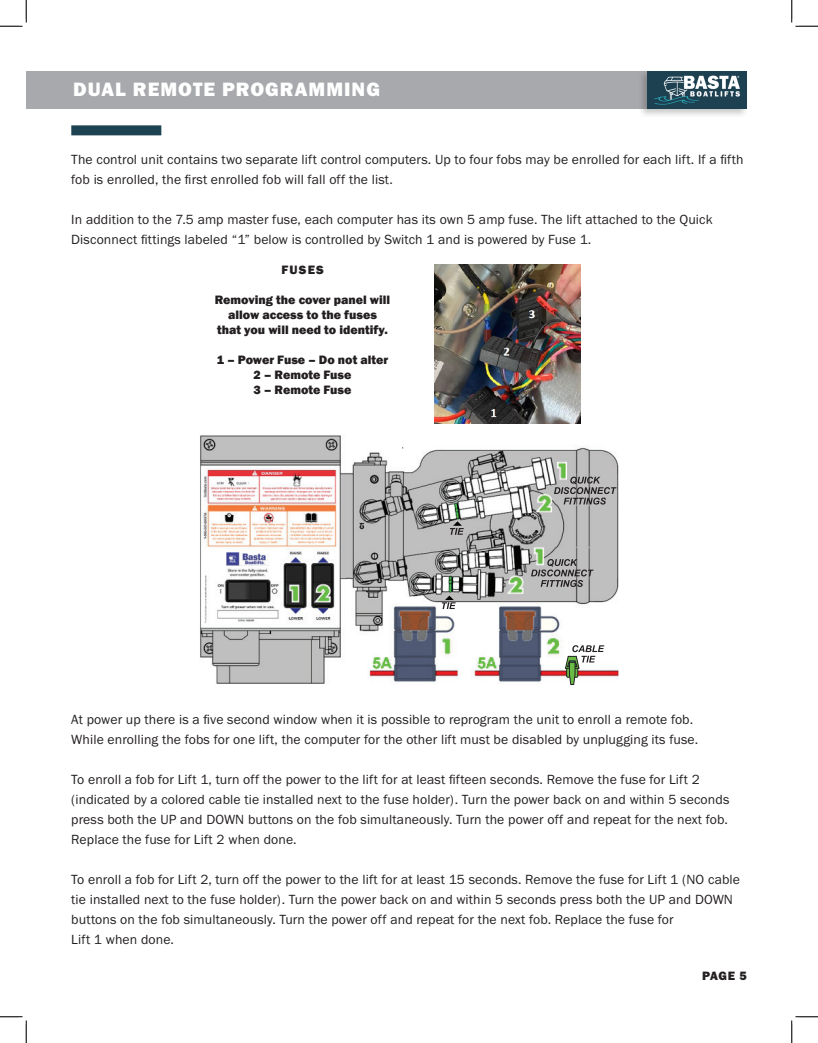
<style>
.page{position:relative;width:818px;height:1043px;background:#fff}
.page>*{position:absolute;margin:0;border:0;box-sizing:border-box;transform-origin:0 0}
.t1{font:20px "Franklin Gothic URW Hea";letter-spacing:.05em;color:#fff}
.t2{font:13.75px/20px "Franklin Gothic URW Boo";letter-spacing:.01em;color:#231f20}
.t3{font:800 12.5px "Franklin Gothic";color:#231f20}
.t4{font:12.5px "Franklin Gothic URW Hea";color:#231f20}
</style>
<div class="page">
<div style="left:26px;top:71px;width:720px;height:38px;background:#a8a9ad"></div>
<div style="left:637px;top:69px;width:111px;height:49px;background:#231f20;opacity:.25"></div>
<img style="left:647px;top:72px;width:99px;height:37px">
<div style="left:71px;top:125px;width:90px;height:10px;background:#1d4252"></div>
<img style="left:200px;top:435px;width:418px;height:249px">
<svg style="left:554px;top:476px;width:62px;height:28px;background:#969595"></svg>
<svg style="left:531px;top:559px;width:62px;height:28px;background:#959593"></svg>
<svg style="left:565px;top:645px;width:39px;height:40px"></svg>
<svg style="left:450px;top:521px;width:14px;height:14px"></svg>
<svg style="left:441px;top:595px;width:14px;height:14px"></svg>
<img style="left:434px;top:265px;width:146px;height:158px">
<svg style="left:0;top:0;width:27px;height:27px"></svg>
<svg style="left:0;top:1016px;width:27px;height:26px"></svg>
<svg style="left:791px;top:0;width:27px;height:27px"></svg>
<svg style="left:791px;top:1016px;width:27px;height:26px"></svg>
<p class="t1" style="left:73px;top:76px;width:308px">DUAL REMOTE PROGRAMMING</p>
<p class="t2" style="left:71px;top:149px;width:673px">The control unit contains two separate lift control computers. Up to four fobs may be enrolled for each lift. If a fifth fob is enrolled, the first enrolled fob will fall off the list.</p>
<p class="t2" style="left:71px;top:209px;width:642px">In addition to the 7.5 amp master fuse, each computer has its own 5 amp fuse. The lift attached to the Quick</p>
<p class="t2" style="left:71px;top:229px;width:521px">Disconnect fittings labeled “1” below is controlled by Switch 1 and is powered by Fuse 1.</p>
<p class="t3" style="left:281px;top:261px;width:44px">FUSES</p>
<p class="t3" style="left:215px;top:291px;width:177px">Removing the cover panel will</p>
<p class="t3" style="left:228px;top:306px;width:150px">allow access to the fuses</p>
<p class="t3" style="left:217px;top:321px;width:172px">that you will need to identify.</p>
<p class="t3" style="left:217px;top:351px;width:173px">1 – Power Fuse – Do not alter</p>
<p class="t3" style="left:253px;top:366px;width:99px">2 – Remote Fuse</p>
<p class="t3" style="left:253px;top:381px;width:99px">3 – Remote Fuse</p>
<p class="t2" style="left:71px;top:709px;width:623px">At power up there is a five second window when it is possible to reprogram the unit to enroll a remote fob.</p>
<p class="t2" style="left:71px;top:729px;width:628px">While enrolling the fobs for one lift, the computer for the other lift must be disabled by unplugging its fuse.</p>
<p class="t2" style="left:71px;top:769px;width:630px">To enroll a fob for Lift 1, turn off the power to the lift for at least fifteen seconds. Remove the fuse for Lift 2</p>
<p class="t2" style="left:71px;top:789px;width:659px;text-align:justify">(indicated by a colored cable tie installed next to the fuse holder). Turn the power back on and within 5 seconds press both the UP and DOWN buttons on the fob simultaneously. Turn the power off and repeat for the next fob.<br>Replace the fuse for Lift 2 when done.</p>
<p class="t2" style="left:71px;top:869px;width:670px">To enroll a fob for Lift 2, turn off the power to the lift for at least 15 seconds. Remove the fuse for Lift 1 (NO cable tie installed next to the fuse holder). Turn the power back on and within 5 seconds press both the UP and DOWN buttons on the fob simultaneously. Turn the power off and repeat for the next fob. Replace the fuse for</p>
<p class="t2" style="left:71px;top:929px;width:104px">Lift 1 when done.</p>
<p class="t4" style="left:702px;top:967px;width:46px">PAGE 5</p>
</div>
